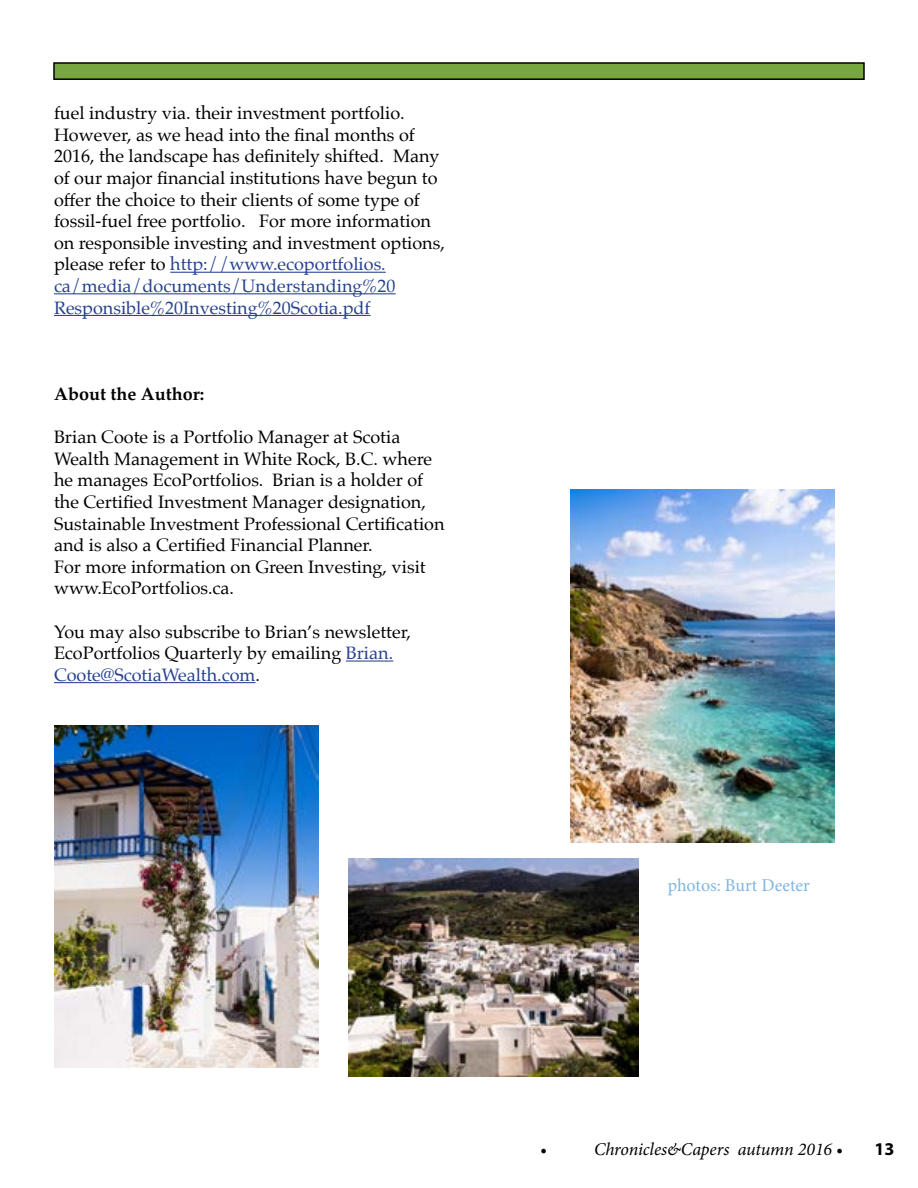
<style>
.page{position:relative;width:918px;height:1188px;background:#fff}
.page>*{position:absolute;margin:0;border:0;box-sizing:border-box;transform-origin:0 0}
.t1{font:18px/21.6px "Palatino";color:#000}
.t2{font:italic 18px "Minion Pro";letter-spacing:-.01em;color:#000}
.t3{font:18px "Minion Pro";color:#80b6e3}
.t4{font:700 18px "Palatino";color:#000}
.t5{font:700 18px "Myriad Pro";color:#000}
.s1{color:#25408f}
</style>
<div class="page">
<hr style="left:170px;top:272px;width:216px;height:1px;background:#25408f">
<hr style="left:54px;top:293px;width:342px;height:1px;background:#25408f">
<hr style="left:54px;top:315px;width:317px;height:1px;background:#25408f">
<hr style="left:346px;top:661px;width:47px;height:1px;background:#25408f">
<hr style="left:54px;top:682px;width:201px;height:1px;background:#25408f">
<div style="left:54px;top:63px;width:810px;height:16px;background:#78a641"></div>
<div style="left:53px;top:62px;width:812px;height:18px;border:2px solid #000"></div>
<img style="left:571px;top:490px;width:264px;height:352px">
<img style="left:349px;top:859px;width:290px;height:217px">
<img style="left:54px;top:725px;width:264px;height:342px">
<p class="t1" style="left:54px;top:102px;width:392px">fuel industry via. their investment portfolio.<br>However, as we head into the final months of 2016, the landscape has definitely shifted. Many of our major financial institutions have begun to offer the choice to their clients of some type of fossil-fuel free portfolio. For more information on responsible investing and investment options, please refer to <span class="s1">http://www.ecoportfolios. ca/media/documents/Understanding%20<br>Responsible%20Investing%20Scotia.pdf</span></p>
<p class="t4" style="left:54px;top:379px;width:152px">About the Author:</p>
<p class="t1" style="left:54px;top:426px;width:392px">Brian Coote is a Portfolio Manager at Scotia Wealth Management in White Rock, B.C. where he manages EcoPortfolios. Brian is a holder of the Certified Investment Manager designation, Sustainable Investment Professional Certification and is also a Certified Financial Planner.<br>For more information on Green Investing, visit www.EcoPortfolios.ca.</p>
<p class="t1" style="left:54px;top:621px;width:359px">You may also subscribe to Brian’s newsletter,<br>EcoPortfolios Quarterly by emailing <span class="s1">Brian.<br>Coote@ScotiaWealth.com</span>.</p>
<p class="t3" style="left:668px;top:874px;width:144px">photos: Burt Deeter</p>
<p class="t2" style="left:540px;top:1137px;width:8px">•</p>
<p class="t2" style="left:594px;top:1137px;width:251px">Chronicles&amp;Capers autumn 2016 •</p>
<p class="t5" style="left:875px;top:1137px;width:21px">13</p>
</div>
